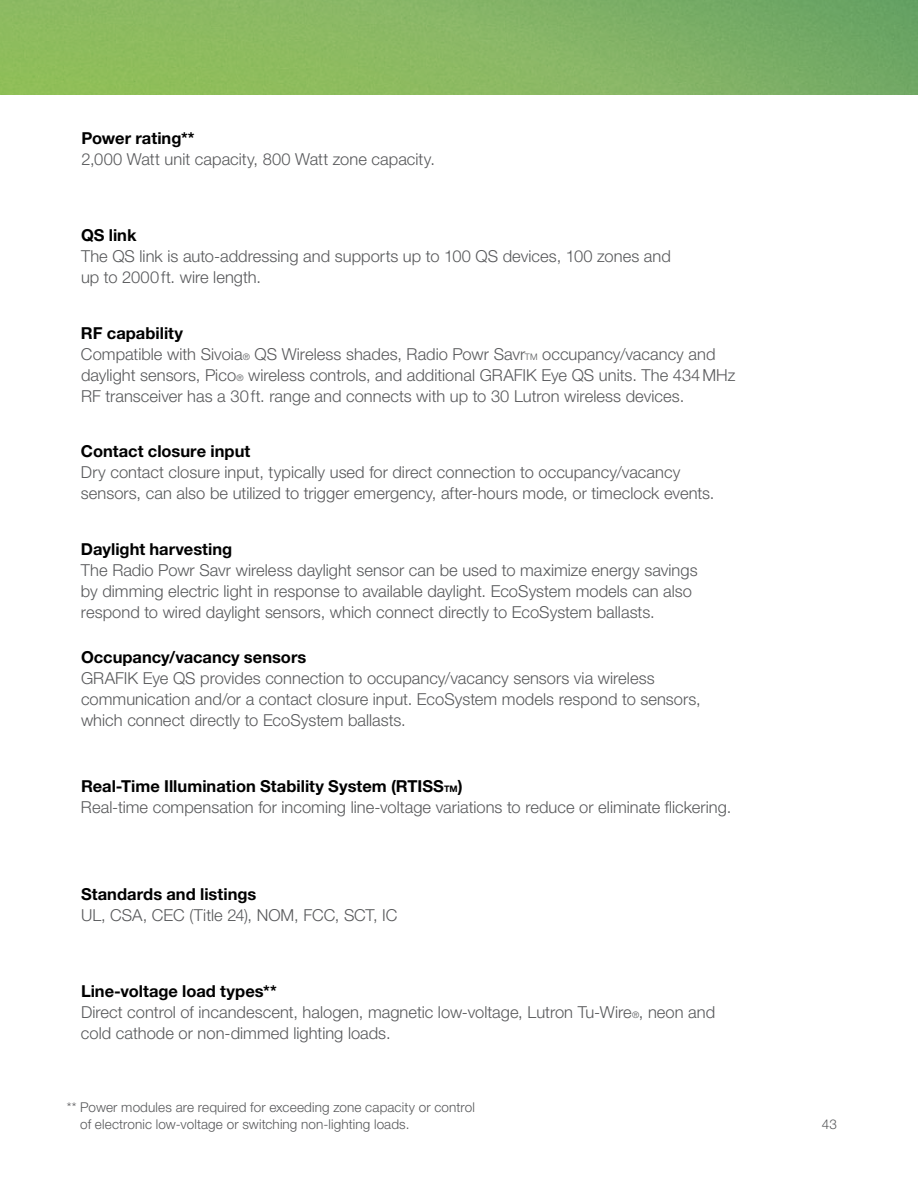
<style>
.page{position:relative;width:918px;height:1188px;background:#fff}
.page>*{position:absolute;margin:0;border:0;box-sizing:border-box;transform-origin:0 0}
.t1{font:300 16.5px/21px "Helvetica Neue LT Std";color:#58595b}
.t2{font:700 16.5px "Helvetica Neue LT Std";color:#000}
.t3{font:300 13.5px/16.5px "Helvetica Neue LT Std";letter-spacing:.01em;color:#58595b}
.s1{font-weight:700;color:#000}
.s2{font-size:9px}
.s3{font-weight:700;font-size:9px;color:#000}
</style>
<div class="page">
<div style="left:0;top:0;width:918px;height:94px;background:linear-gradient(to right,#96c15e,#74a968)"></div>
<p class="t2" style="left:82px;top:128px;width:115px">Power rating**</p>
<p class="t1" style="left:82px;top:148px;width:355px">2,000 Watt unit capacity, 800 Watt zone capacity.</p>
<p class="t2" style="left:81px;top:225px;width:57px">QS link</p>
<p class="t1" style="left:81px;top:246px;width:591px">The QS link is auto-addressing and supports up to 100 QS devices, 100 zones and up to 2000ft. wire length.</p>
<p class="t1" style="left:81px;top:322px;width:656px"><span class="s1">RF capability<br></span>Compatible with Sivoia<span class="s2">®</span> QS Wireless shades, Radio Powr Savr<span class="s2">TM</span> occupancy/vacancy and daylight sensors, Pico<span class="s2">®</span> wireless controls, and additional GRAFIK Eye QS units. The 434MHz RF transceiver has a 30ft. range and connects with up to 30 Lutron wireless devices.</p>
<p class="t2" style="left:81px;top:441px;width:171px">Contact closure input</p>
<p class="t1" style="left:81px;top:462px;width:635px">Dry contact closure input, typically used for direct connection to occupancy/vacancy sensors, can also be utilized to trigger emergency, after-hours mode, or timeclock events.</p>
<p class="t2" style="left:81px;top:539px;width:153px">Daylight harvesting</p>
<p class="t1" style="left:81px;top:559px;width:618px">The Radio Powr Savr wireless daylight sensor can be used to maximize energy savings by dimming electric light in response to available daylight. EcoSystem models can also respond to wired daylight sensors, which connect directly to EcoSystem ballasts.</p>
<p class="t2" style="left:81px;top:647px;width:227px">Occupancy/vacancy sensors</p>
<p class="t1" style="left:81px;top:667px;width:621px">GRAFIK Eye QS provides connection to occupancy/vacancy sensors via wireless communication and/or a contact closure input. EcoSystem models respond to sensors, which connect directly to EcoSystem ballasts.</p>
<p class="t1" style="left:81px;top:775px;width:652px"><span class="s1">Real-Time Illumination Stability System (RTISS</span><span class="s3">TM</span><span class="s1">)<br></span>Real-time compensation for incoming line-voltage variations to reduce or eliminate flickering.</p>
<p class="t2" style="left:81px;top:884px;width:177px">Standards and listings</p>
<p class="t1" style="left:81px;top:904px;width:318px">UL, CSA, CEC (Title 24), NOM, FCC, SCT, IC</p>
<p class="t1" style="left:81px;top:981px;width:636px"><span class="s1">Line-voltage load types**<br></span>Direct control of incandescent, halogen, magnetic low-voltage, Lutron Tu-Wire<span class="s2">®</span>, neon and cold cathode or non-dimmed lighting loads.</p>
<p class="t3" style="left:80px;top:1099px;width:396px;text-indent:-14px">** Power modules are required for exceeding zone capacity or control of electronic low-voltage or switching non-lighting loads.</p>
<p class="t3" style="left:822px;top:1116px;width:17px">43</p>
</div>
